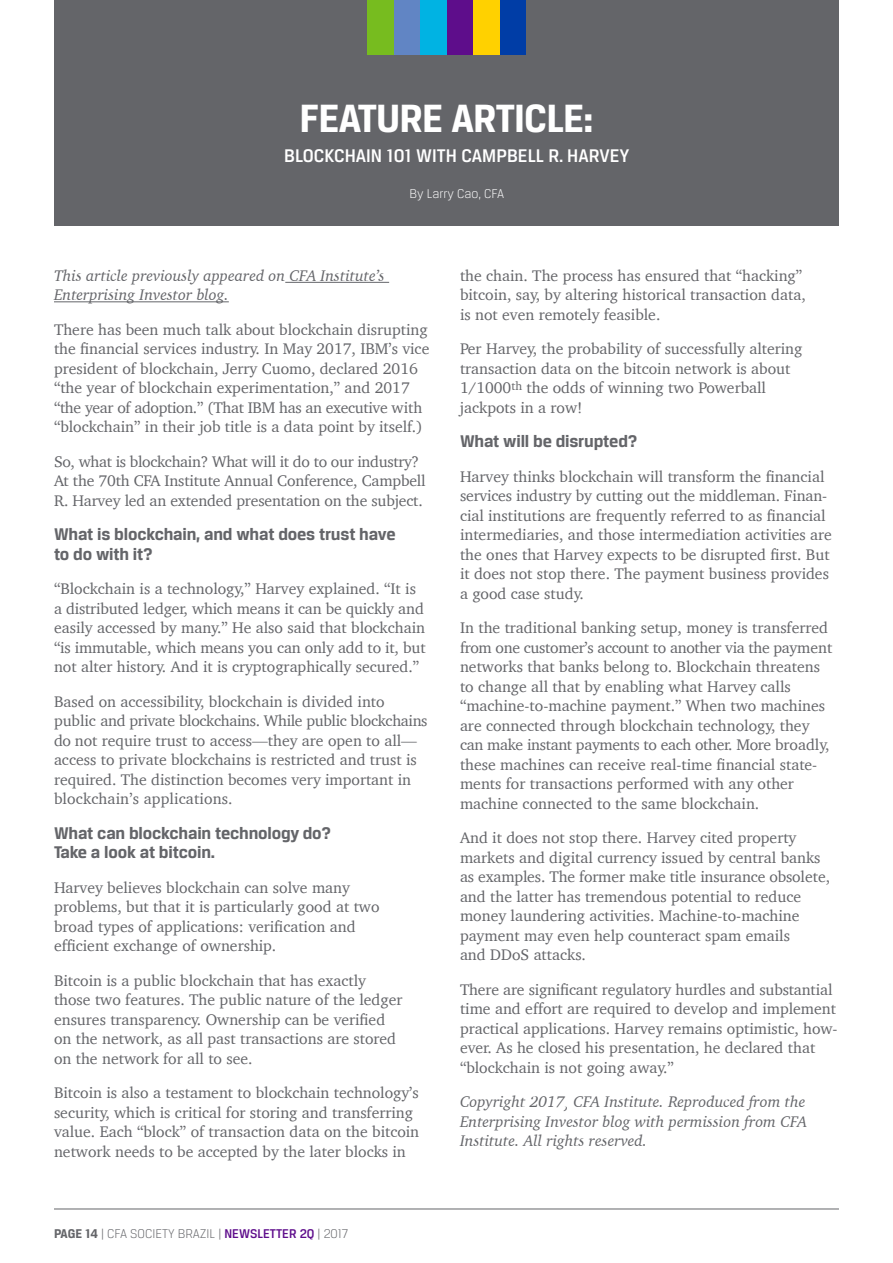
<style>
.page{position:relative;width:893px;height:1263px;background:#fff}
.page>*{position:absolute;margin:0;border:0;box-sizing:border-box;transform-origin:0 0}
.t1{font:700 42px "CFA Breuer Text";letter-spacing:-.02em;color:#fff}
.t2{font:500 19.5px "CFA Breuer Text";color:#fff}
.t3{font:700 18px/19.5px "CFA Breuer Text";letter-spacing:-.01em;color:#646569}
.t4{font:15.75px/19.5px "Charter";color:#646569}
.t5{font:italic 15.75px/19.5px "Charter";color:#646569}
.t6{font:300 13.5px "CFA Breuer Text";color:#646569}
.t7{font:300 13.5px "CFA Breuer Text";color:#fff}
.s1{font-weight:700}
.s2{font-weight:500;color:#5e0d8b}
</style>
<div class="page">
<hr style="left:54px;top:1208px;width:785px;height:1px;background:#646569">
<div style="left:54px;top:0;width:785px;height:225px;background:#646569"></div>
<div style="left:499px;top:0;width:27px;height:54px;background:#003da6"></div>
<div style="left:473px;top:0;width:27px;height:54px;background:#ffd100"></div>
<div style="left:446px;top:0;width:27px;height:54px;background:#5e0d8b"></div>
<div style="left:420px;top:0;width:27px;height:54px;background:#00b3e3"></div>
<div style="left:393px;top:0;width:27px;height:54px;background:#6185c4"></div>
<div style="left:367px;top:0;width:27px;height:54px;background:#77bc1f"></div>
<hr style="left:285px;top:282px;width:104px;height:1px;background:#646569">
<hr style="left:54px;top:301px;width:175px;height:1px;background:#646569">
<h1 class="t1" style="left:300px;top:94px;width:295px">FEATURE ARTICLE:</h1>
<p class="t2" style="left:284px;top:145px;width:347px">BLOCKCHAIN 101 WITH CAMPBELL R. HARVEY</p>
<p class="t7" style="left:410px;top:186px;width:96px">By Larry Cao, CFA</p>
<p class="t5" style="left:54px;top:265px;width:332px">This article previously appeared on CFA Institute’s<br>Enterprising Investor blog.</p>
<p class="t4" style="left:54px;top:319px;width:377px">There has been much talk about blockchain disrupting the financial services industry. In May 2017, IBM’s vice president of blockchain, Jerry Cuomo, declared 2016 “the year of blockchain experimentation,” and 2017 “the year of adoption.” (That IBM has an executive with “blockchain” in their job title is a data point by itself.)</p>
<p class="t4" style="left:54px;top:451px;width:373px">So, what is blockchain? What will it do to our industry?<br>At the 70th CFA Institute Annual Conference, Campbell<br>R. Harvey led an extended presentation on the subject.</p>
<p class="t3" style="left:54px;top:524px;width:343px">What is blockchain, and what does trust have to do with it?</p>
<p class="t4" style="left:54px;top:579px;width:373px">“Blockchain is a technology,” Harvey explained. “It is a distributed ledger, which means it can be quickly and easily accessed by many.” He also said that blockchain “is immutable, which means you can only add to it, but not alter history. And it is cryptographically secured.”</p>
<p class="t4" style="left:54px;top:691px;width:375px">Based on accessibility, blockchain is divided into public and private blockchains. While public blockchains do not require trust to access—they are open to all— access to private blockchains is restricted and trust is required. The distinction becomes very important in blockchain’s applications.</p>
<p class="t3" style="left:54px;top:823px;width:279px">What can blockchain technology do?<br>Take a look at bitcoin.</p>
<p class="t4" style="left:54px;top:877px;width:327px">Harvey believes blockchain can solve many problems, but that it is particularly good at two broad types of applications: verification and efficient exchange of ownership.</p>
<p class="t4" style="left:54px;top:970px;width:350px">Bitcoin is a public blockchain that has exactly those two features. The public nature of the ledger ensures transparency. Ownership can be verified on the network, as all past transactions are stored on the network for all to see.</p>
<p class="t4" style="left:54px;top:1083px;width:367px">Bitcoin is also a testament to blockchain technology’s security, which is critical for storing and transferring value. Each “block” of transaction data on the bitcoin network needs to be accepted by the later blocks in</p>
<p class="t6" style="left:54px;top:1226px;width:296px"><span class="s1">PAGE 14</span> | CFA SOCIETY BRAZIL | <span class="s2">NEWSLETTER 2Q</span> | 2017</p>
<p class="t4" style="left:460px;top:265px;width:347px">the chain. The process has ensured that “hacking” bitcoin, say, by altering historical transaction data, is not even remotely feasible.</p>
<p class="t4" style="left:460px;top:339px;width:344px">Per Harvey, the probability of successfully altering transaction data on the bitcoin network is about 1/1000<sup>th</sup> the odds of winning two Powerball jackpots in a row!</p>
<p class="t3" style="left:460px;top:431px;width:179px">What will be disrupted?</p>
<p class="t4" style="left:460px;top:466px;width:373px">Harvey thinks blockchain will transform the financial services industry by cutting out the middleman. Finan&shy;cial institutions are frequently referred to as financial intermediaries, and those intermediation activities are the ones that Harvey expects to be disrupted first. But it does not stop there. The payment business provides a good case study.</p>
<p class="t4" style="left:460px;top:618px;width:374px">In the traditional banking setup, money is transferred from one customer’s account to another via the payment networks that banks belong to. Blockchain threatens to change all that by enabling what Harvey calls “machine-to-machine payment.” When two machines are connected through blockchain technology, they can make instant payments to each other. More broadly, these machines can receive real-time financial state&shy;ments for transactions performed with any other machine connected to the same blockchain.</p>
<p class="t4" style="left:460px;top:828px;width:372px">And it does not stop there. Harvey cited property markets and digital currency issued by central banks as examples. The former make title insurance obsolete, and the latter has tremendous potential to reduce money laundering activities. Machine-to-machine payment may even help counteract spam emails<br>and DDoS attacks.</p>
<p class="t4" style="left:460px;top:979px;width:379px">There are significant regulatory hurdles and substantial time and effort are required to develop and implement practical applications. Harvey remains optimistic, how&shy;ever. As he closed his presentation, he declared that “blockchain is not going away.”</p>
<p class="t5" style="left:460px;top:1092px;width:349px;text-align:justify">Copyright 2017, CFA Institute. Reproduced from the Enterprising Investor blog with permission from CFA Institute. All rights reserved.</p>
</div>
